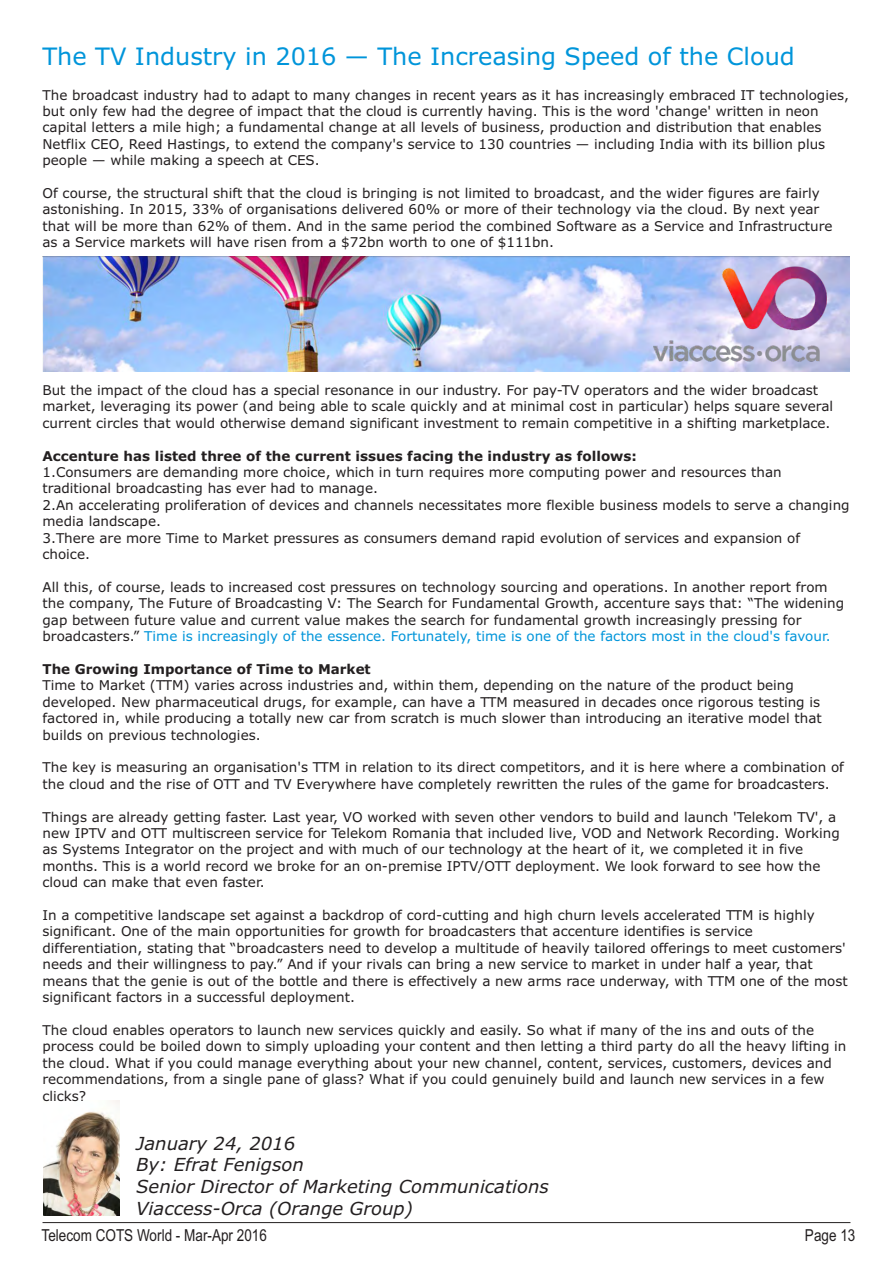
<style>
.page{position:relative;width:893px;height:1263px;background:#fff}
.page>*{position:absolute;margin:0;border:0;box-sizing:border-box;transform-origin:0 0}
.t1{font:24px "Verdana";color:#0095da}
.t2{font:italic 18px/21.9px "Verdana";color:#231f20}
.t3{font:16.5px "Arial Narrow";color:#231f20}
.t4{font:13.5px/16.4px "Verdana";color:#231f20}
.t5{font:700 13.5px "Verdana";color:#231f20}
.s1{color:#0095da}
</style>
<div class="page">
<img style="left:42px;top:256px;width:808px;height:116px">
<img style="left:652px;top:267px;width:176px;height:94px">
<img style="left:43px;top:1100px;width:77px;height:115px">
<hr style="left:43px;top:1222px;width:807px;height:1px;background:#231f20">
<h1 class="t1" style="left:43px;top:46px;width:754px">The TV Industry in 2016 — The Increasing Speed of the Cloud</h1>
<p class="t4" style="left:43px;top:88px;width:808px">The broadcast industry had to adapt to many changes in recent years as it has increasingly embraced IT technologies, but only few had the degree of impact that the cloud is currently having. This is the word 'change' written in neon capital letters a mile high; a fundamental change at all levels of business, production and distribution that enables Netflix CEO, Reed Hastings, to extend the company's service to 130 countries — including India with its billion plus people — while making a speech at CES.</p>
<p class="t4" style="left:43px;top:186px;width:791px">Of course, the structural shift that the cloud is bringing is not limited to broadcast, and the wider figures are fairly astonishing. In 2015, 33% of organisations delivered 60% or more of their technology via the cloud. By next year that will be more than 62% of them. And in the same period the combined Software as a Service and Infrastructure as a Service markets will have risen from a $72bn worth to one of $111bn.</p>
<p class="t4" style="left:43px;top:383px;width:792px">But the impact of the cloud has a special resonance in our industry. For pay-TV operators and the wider broadcast market, leveraging its power (and being able to scale quickly and at minimal cost in particular) helps square several current circles that would otherwise demand significant investment to remain competitive in a shifting marketplace.</p>
<p class="t5" style="left:43px;top:450px;width:596px">Accenture has listed three of the current issues facing the industry as follows:</p>
<p class="t4" style="left:43px;top:465px;width:809px">1.Consumers are demanding more choice, which in turn requires more computing power and resources than traditional broadcasting has ever had to manage.<br>2.An accelerating proliferation of devices and channels necessitates more flexible business models to serve a changing media landscape.<br>3.There are more Time to Market pressures as consumers demand rapid evolution of services and expansion of choice.</p>
<p class="t4" style="left:43px;top:580px;width:803px">All this, of course, leads to increased cost pressures on technology sourcing and operations. In another report from the company, The Future of Broadcasting V: The Search for Fundamental Growth, accenture says that: “The widening gap between future value and current value makes the search for fundamental growth increasingly pressing for broadcasters.” <span class="s1">Time is increasingly of the essence. Fortunately, time is one of the factors most in the cloud's favour.</span></p>
<p class="t5" style="left:43px;top:663px;width:330px">The Growing Importance of Time to Market</p>
<p class="t4" style="left:43px;top:678px;width:781px">Time to Market (TTM) varies across industries and, within them, depending on the nature of the product being developed. New pharmaceutical drugs, for example, can have a TTM measured in decades once rigorous testing is factored in, while producing a totally new car from scratch is much slower than introducing an iterative model that builds on previous technologies.</p>
<p class="t4" style="left:43px;top:760px;width:803px">The key is measuring an organisation's TTM in relation to its direct competitors, and it is here where a combination of the cloud and the rise of OTT and TV Everywhere have completely rewritten the rules of the game for broadcasters.</p>
<p class="t4" style="left:42px;top:810px;width:799px">Things are already getting faster. Last year, VO worked with seven other vendors to build and launch 'Telekom TV', a new IPTV and OTT multiscreen service for Telekom Romania that included live, VOD and Network Recording. Working as Systems Integrator on the project and with much of our technology at the heart of it, we completed it in five months. This is a world record we broke for an on-premise IPTV/OTT deployment. We look forward to see how the cloud can make that even faster.</p>
<p class="t4" style="left:42px;top:908px;width:807px">In a competitive landscape set against a backdrop of cord-cutting and high churn levels accelerated TTM is highly significant. One of the main opportunities for growth for broadcasters that accenture identifies is service differentiation, stating that “broadcasters need to develop a multitude of heavily tailored offerings to meet customers' needs and their willingness to pay.” And if your rivals can bring a new service to market in under half a year, that means that the genie is out of the bottle and there is effectively a new arms race underway, with TTM one of the most significant factors in a successful deployment.</p>
<p class="t4" style="left:42px;top:1023px;width:805px">The cloud enables operators to launch new services quickly and easily. So what if many of the ins and outs of the process could be boiled down to simply uploading your content and then letting a third party do all the heavy lifting in the cloud. What if you could manage everything about your new channel, content, services, customers, devices and recommendations, from a single pane of glass? What if you could genuinely build and launch new services in a few clicks?</p>
<h2 class="t2" style="left:136px;top:1133px;width:414px">January 24, 2016<br>By: Efrat Fenigson<br>Senior Director of Marketing Communications<br>Viaccess-Orca (Orange Group)</h2>
<p class="t3" style="left:42px;top:1229px;width:227px">Telecom COTS World - Mar-Apr 2016</p>
<p class="t3" style="left:805px;top:1229px;width:52px">Page 13</p>
</div>
